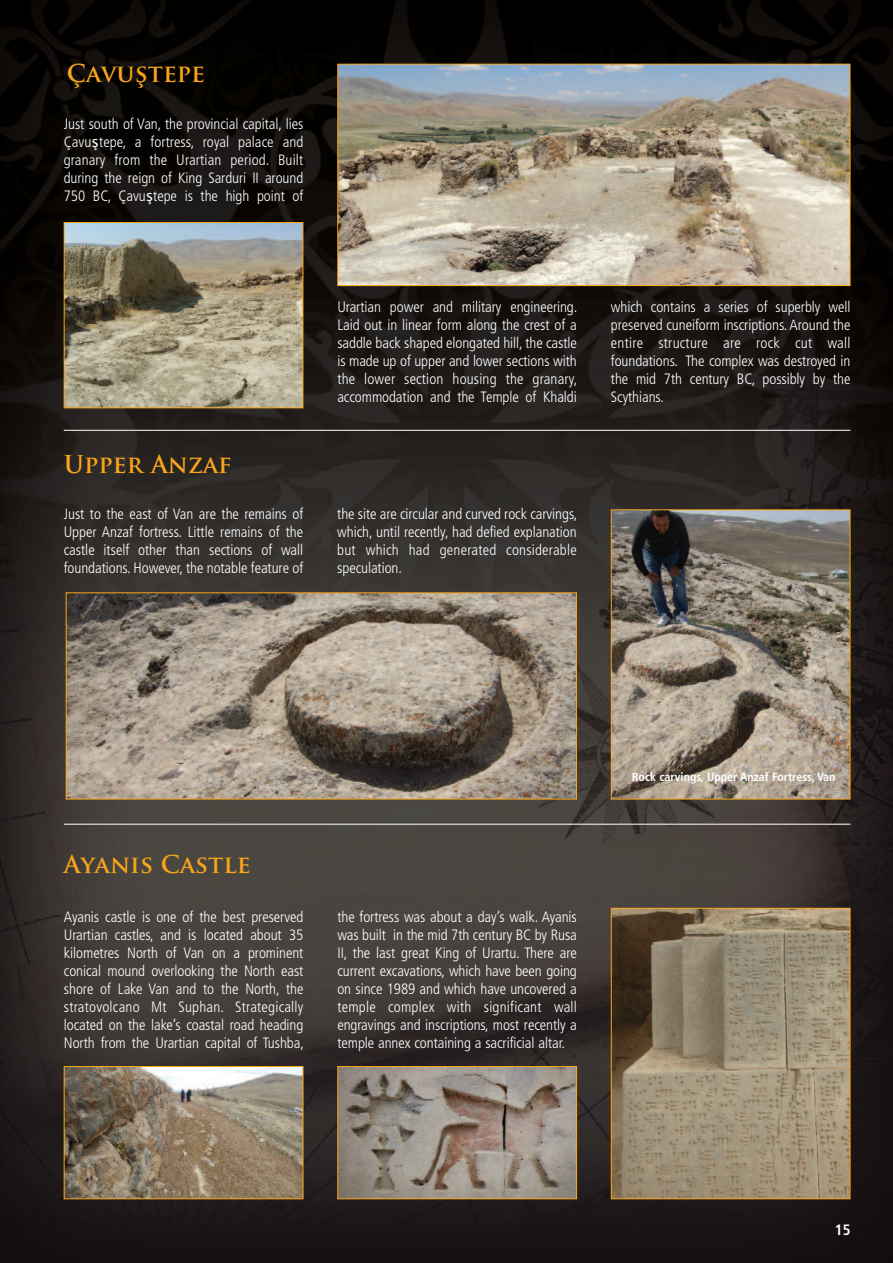
<style>
.page{position:relative;width:893px;height:1263px;background:#fff}
.page>*{position:absolute;margin:0;border:0;box-sizing:border-box;transform-origin:0 0}
.t1{font:700 24px "Trajan Pro";color:#f9a51b}
.t2{font:300 condensed 15px/18px "Frutiger";letter-spacing:-.005em;color:#fff;text-align:justify}
.t3{font:700 condensed 15px "Frutiger";color:#fff}
.t4{font:700 condensed 12px "Frutiger";color:#fff}
.s1{font-family:"Lucida Grande";font-weight:400;font-stretch:normal}
</style>
<div class="page">
<img style="left:0;top:0;width:893px;height:1263px">
<hr style="left:64px;top:430px;width:786px;height:1px;background:#fff">
<hr style="left:64px;top:824px;width:786px;height:1px;background:#fff">
<img style="left:339px;top:66px;width:509px;height:218px">
<div style="left:337px;top:64px;width:513px;height:222px;border:1px solid #f9a51b"></div>
<img style="left:68px;top:594px;width:507px;height:203px">
<img style="left:66px;top:1068px;width:235px;height:129px">
<div style="left:64px;top:1066px;width:239px;height:133px;border:1px solid #f9a51b"></div>
<img style="left:613px;top:511px;width:235px;height:286px">
<div style="left:611px;top:509px;width:239px;height:290px;border:1px solid #f9a51b"></div>
<img style="left:66px;top:224px;width:235px;height:182px">
<div style="left:64px;top:222px;width:239px;height:186px;border:1px solid #f9a51b"></div>
<img style="left:613px;top:910px;width:235px;height:287px">
<div style="left:611px;top:908px;width:239px;height:291px;border:1px solid #f9a51b"></div>
<img style="left:339px;top:1068px;width:236px;height:129px">
<div style="left:337px;top:1066px;width:240px;height:133px;border:1px solid #f9a51b"></div>
<h1 class="t1" style="left:67px;top:64px;width:140px">Çavuştepe</h1>
<p class="t2" style="left:64px;top:116px;width:241px">Just south of Van, the provincial capital, lies Çavu<span class="s1">ş</span>tepe, a fortress, royal palace and granary from the Urartian period. Built during the reign of King Sarduri II around 750 BC, Çavu<span class="s1">ş</span>tepe is the high point of</p>
<p class="t2" style="left:337px;top:299px;width:242px">Urartian power and military engineering.<br>Laid out in linear form along the crest of a saddle back shaped elongated hill, the castle is made up of upper and lower sections with the lower section housing the granary, accommodation and the Temple of Khaldi</p>
<p class="t2" style="left:611px;top:299px;width:241px">which contains a series of superbly well preserved cuneiform inscriptions. Around the entire structure are rock cut wall foundations. The complex was destroyed in the mid 7th century BC, possibly by the Scythians.</p>
<h1 class="t1" style="left:64px;top:455px;width:170px">Upper Anzaf</h1>
<p class="t2" style="left:64px;top:506px;width:241px">Just to the east of Van are the remains of Upper Anzaf fortress. Little remains of the castle itself other than sections of wall foundations. However, the notable feature of</p>
<p class="t2" style="left:337px;top:506px;width:241px">the site are circular and curved rock carvings, which, until recently, had defied explanation but which had generated considerable speculation.</p>
<h1 class="t1" style="left:64px;top:855px;width:188px">Ayanis Castle</h1>
<p class="t2" style="left:64px;top:909px;width:242px">Ayanis castle is one of the best preserved Urartian castles, and is located about 35 kilometres North of Van on a prominent conical mound overlooking the North east shore of Lake Van and to the North, the stratovolcano Mt Suphan. Strategically located on the lake’s coastal road heading North from the Urartian capital of Tushba,</p>
<p class="t2" style="left:337px;top:909px;width:241px">the fortress was about a day’s walk. Ayanis was built in the mid 7th century BC by Rusa II, the last great King of Urartu. There are current excavations, which have been going on since 1989 and which have uncovered a temple complex with significant wall engravings and inscriptions, most recently a temple annex containing a sacrificial altar.</p>
<p class="t4" style="left:632px;top:772px;width:205px">Rock carvings, Upper Anzaf Fortress, Van</p>
<p class="t3" style="left:835px;top:1224px;width:17px">15</p>
</div>
